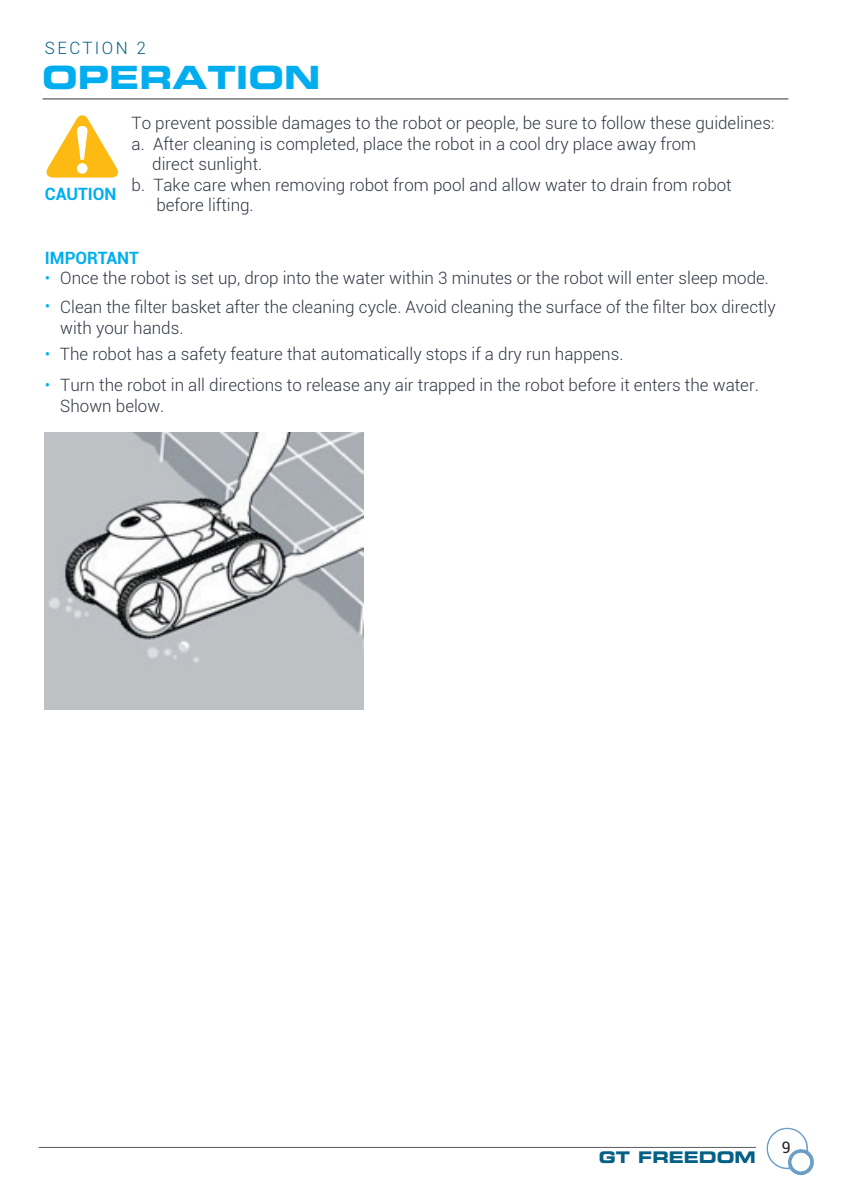
<style>
.page{position:relative;width:842px;height:1191px;background:#fff}
.page>*{position:absolute;margin:0;border:0;box-sizing:border-box;transform-origin:0 0}
.t1{font:32px "Eurostile LT Std Bold Ex 2";color:#00aeef}
.t2{font:300 17px/29.2px "Roboto";color:#2f3642}
.t3{font:700 17px "Roboto";color:#00aeef}
.t4{font:300 17px "Roboto";letter-spacing:.14em;color:#046084}
.t5{font:300 17px "Roboto";color:#00aeef}
.t6{font:16px "Eurostile LT Std Bold Ex 2";color:#046084}
.t7{font:15.8px "Roboto";color:#231f20}
.s1{color:#00aeef}
</style>
<div class="page">
<hr style="left:43px;top:99px;width:745px;height:1px;background:#2f3642">
<img style="left:45px;top:432px;width:318px;height:277px">
<svg style="left:46px;top:115px;width:72px;height:63px"></svg>
<div style="left:77px;top:163px;width:11px;height:11px;background:#fff;border-radius:50%"></div>
<svg style="left:766px;top:1127px;width:48px;height:48px"></svg>
<div style="left:792px;top:1152px;width:18px;height:19px;background:#fcfefe;border-radius:50%"></div>
<hr style="left:39px;top:1147px;width:717px;height:1px;background:#595a5c">
<p class="t4" style="left:45px;top:36px;width:102px">SECTION 2</p>
<h1 class="t1" style="left:42px;top:55px;width:280px">OPERATION</h1>
<p class="t2" style="left:132px;top:108px;width:644px">To prevent possible damages to the robot or people, be sure to follow these guidelines:</p>
<p class="t2" style="left:132px;top:128px;width:566px">a. After cleaning is completed, place the robot in a cool dry place away from</p>
<p class="t2" style="left:152px;top:149px;width:112px">direct sunlight.</p>
<p class="t2" style="left:132px;top:169px;width:602px">b. Take care when removing robot from pool and allow water to drain from robot</p>
<p class="t2" style="left:156px;top:190px;width:99px">before lifting.</p>
<p class="t3" style="left:45px;top:246px;width:95px">IMPORTANT</p>
<p class="t2" style="left:60px;top:263px;width:717px;text-indent:-15px"><span class="s1">•</span> Once the robot is set up, drop into the water within 3 minutes or the robot will enter sleep mode.<br>Clean the filter basket after the cleaning cycle. Avoid cleaning the surface of the filter box directly</p>
<p class="t2" style="left:60px;top:313px;width:125px">with your hands.</p>
<p class="t3" style="left:45px;top:182px;width:73px">CAUTION</p>
<p class="t5" style="left:45px;top:294px;width:7px">•</p>
<p class="t2" style="left:45px;top:339px;width:580px"><span class="s1">•</span> The robot has a safety feature that automatically stops if a dry run happens.</p>
<p class="t2" style="left:60px;top:374px;width:700px;line-height:20.4px;text-indent:-15px"><span class="s1">•</span> Turn the robot in all directions to release any air trapped in the robot before it enters the water.<br>Shown below.</p>
<p class="t6" style="left:599px;top:1146px;width:158px">GT FREEDOM</p>
<p class="t7" style="left:782px;top:1136px;width:10px">9</p>
</div>
